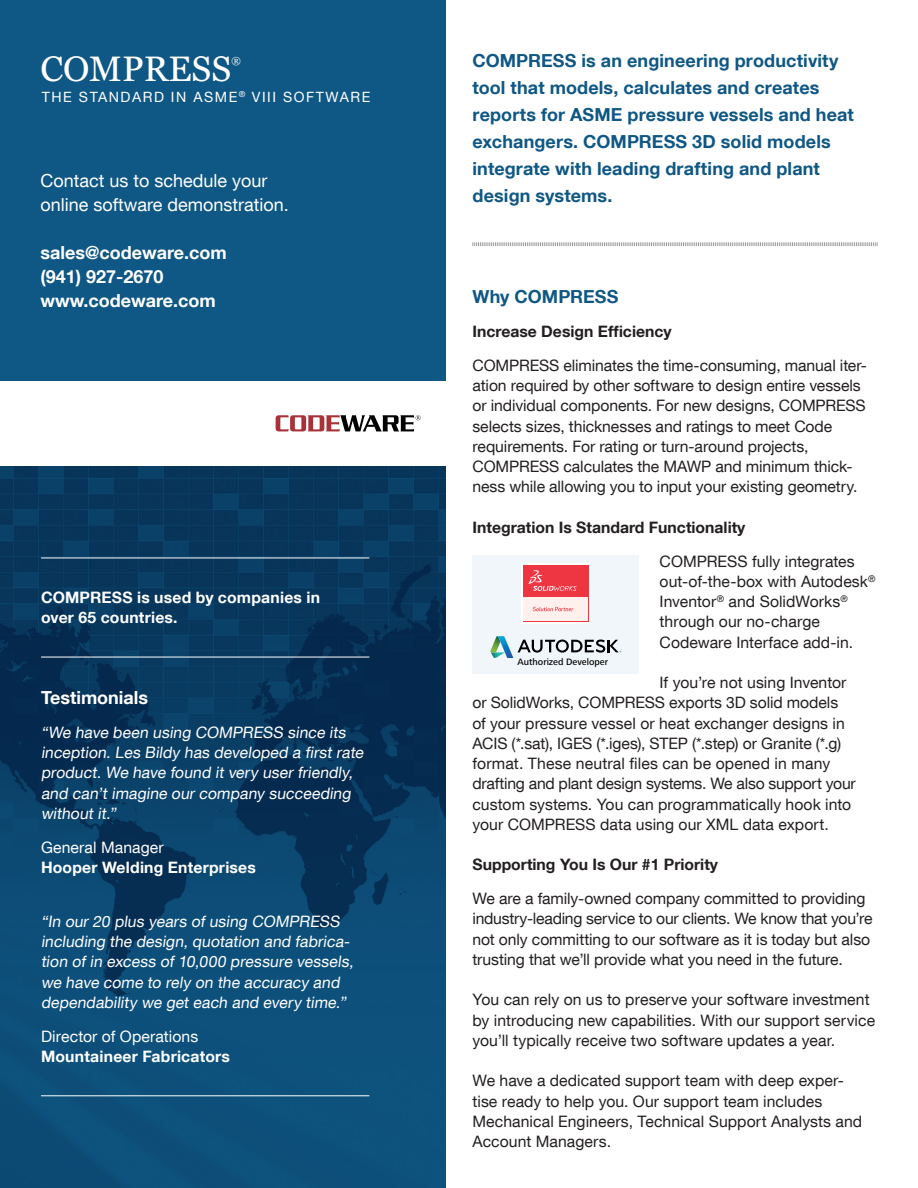
<style>
.page{position:relative;width:918px;height:1188px;background:#fff}
.page>*{position:absolute;margin:0;border:0;box-sizing:border-box;transform-origin:0 0}
.t1{font:35.55px "Georgia";color:#fff}
.t2{font:700 18px/27px "Helvetica Neue LT Com";letter-spacing:.005em;color:#0f5784}
.t3{font:700 18px/24px "Helvetica Neue LT Com";color:#fff}
.t4{font:18px/24px "Helvetica Neue LT Com";color:#fff}
.t5{font:15.75px/20.2px "Helvetica Neue LT Com";letter-spacing:-.005em;color:#231f20}
.t6{font:15.75px/20.2px "Helvetica Neue LT Com";letter-spacing:-.16em;color:#fff}
.t7{font:700 15.75px/20.2px "Helvetica Neue LT Com";letter-spacing:.015em;color:#fff}
.t8{font:700 15.75px "Helvetica Neue LT Com";color:#231f20}
.t9{font:14.1px "Helvetica Neue LT Com";letter-spacing:.11em;color:#fff}
.t10{font:10.05px "Georgia";color:#fff}
.t11{font:500 9.6px "Frutiger Next Pro";color:#000002}
</style>
<div class="page">
<div style="left:0;top:0;width:446px;height:453px;background:#0f5784"></div>
<svg style="left:0;top:466px;width:446px;height:722px;background:#0a4069"></svg>
<hr style="left:41px;top:558px;width:328px;height:1px;background:#fff">
<hr style="left:41px;top:657px;width:328px;height:1px;background:#fff">
<hr style="left:41px;top:1096px;width:328px;height:1px;background:#fff">
<div style="left:0;top:381px;width:460px;height:84px;background:#fff"></div>
<svg style="left:276px;top:415px;width:145px;height:16px"></svg>
<div style="left:472px;top:555px;width:167px;height:119px;background:#f0f6f9"></div>
<svg style="left:490px;top:636px;width:131px;height:22px"></svg>
<div style="left:521px;top:563px;width:69px;height:60px;background:linear-gradient(to right,#ee3643,#ee3643)"></div>
<div style="left:523px;top:565px;width:66px;height:56px;background:#ee3643"></div>
<div style="left:524px;top:597px;width:64px;height:24px;background:#fef0ec"></div>
<svg style="left:528px;top:570px;width:49px;height:21px"></svg>
<svg style="left:533px;top:607px;width:41px;height:4px"></svg>
<svg style="left:472px;top:242px;width:406px;height:4px;background:#cdcdcd"></svg>
<h1 class="t1" style="left:40px;top:47px;width:192px">COMPRESS</h1>
<p class="t10" style="left:231px;top:54px;width:11px">®</p>
<p class="t9" style="left:42px;top:88px;width:330px">The Standard in ASME <sup>®</sup> VIII Software</p>
<p class="t4" style="left:40px;top:168px;width:250px">Contact us to schedule your online software demonstration.</p>
<p class="t3" style="left:40px;top:240px;width:188px">sales@codeware.com (941) 927-2670 www.codeware.com</p>
<p class="t7" style="left:41px;top:587px;width:281px">COMPRESS is used by companies in over 65 countries.</p>
<p class="t3" style="left:41px;top:685px;width:109px">Testimonials</p>
<p class="t6" style="left:41px;top:722px;width:326px">“We have been using COMPRESS since its inception. Les Bildy has developed a first rate product. We have found it very user friendly, and can’t imagine our company succeeding without it.”</p>
<p class="t6" style="left:41px;top:837px;width:124px">General Manager</p>
<p class="t7" style="left:41px;top:857px;width:216px">Hooper Welding Enterprises</p>
<p class="t6" style="left:41px;top:911px;width:316px">“In our 20 plus years of using COMPRESS including the design, quotation and fabrica&shy;tion of in excess of 10,000 pressure vessels, we have come to rely on the accuracy and dependability we get each and every time.”</p>
<p class="t6" style="left:41px;top:1026px;width:159px">Director of Operations</p>
<p class="t7" style="left:41px;top:1046px;width:191px">Mountaineer Fabricators</p>
<p class="t2" style="left:472px;top:46px;width:383px">COMPRESS is an engineering productivity tool that models, calculates and creates reports for ASME pressure vessels and heat exchangers. COMPRESS 3D solid models integrate with leading drafting and plant design systems.</p>
<p class="t2" style="left:472px;top:283px;width:148px">Why COMPRESS</p>
<p class="t8" style="left:472px;top:322px;width:201px">Increase Design Efficiency</p>
<p class="t5" style="left:472px;top:355px;width:396px">COMPRESS eliminates the time-consuming, manual iter&shy;ation required by other software to design entire vessels or individual components. For new designs, COMPRESS selects sizes, thicknesses and ratings to meet Code requirements. For rating or turn-around projects, COMPRESS calculates the MAWP and minimum thick&shy;ness while allowing you to input your existing geometry.</p>
<p class="t8" style="left:472px;top:517px;width:274px">Integration Is Standard Functionality</p>
<p class="t5" style="left:660px;top:551px;width:218px">COMPRESS fully integrates out-of-the-box with Autodesk<sup>®<br></sup>I nventor<sup>®</sup> and SolidWorks<sup>® </sup>through our no-charge<br>Codeware I nterface add-in.</p>
<p class="t5" style="left:472px;top:672px;width:385px;text-indent:187px">If you’re not using I nventor or SolidWorks, COMPRESS exports 3D solid models<br>of your pressure vessel or heat exchanger designs in ACI S (*.sat), I GES (*.iges), STEP (*.step) or Granite (*.g) format. These neutral files can be opened in many drafting and plant design systems. We also support your custom systems. You can programmatically hook into your COMPRESS data using our XML data export.</p>
<p class="t8" style="left:472px;top:855px;width:247px">Supporting You Is Our #1 Priority</p>
<p class="t5" style="left:472px;top:888px;width:402px">We are a family-owned company committed to providing industry-leading service to our clients. We know that you’re not only committing to our software as it is today but also trusting that we’ll provide what you need in the future.</p>
<p class="t5" style="left:472px;top:989px;width:404px">You can rely on us to preserve your software investment by introducing new capabilities. With our support service you’ll typically receive two software updates a year.</p>
<p class="t5" style="left:472px;top:1070px;width:391px">We have a dedicated support team with deep exper&shy;tise ready to help you. Our support team includes Mechanical Engineers, Technical Support Analysts and Account Managers.</p>
<p class="t11" style="left:518px;top:656px;width:92px">Authorized Developer</p>
</div>
